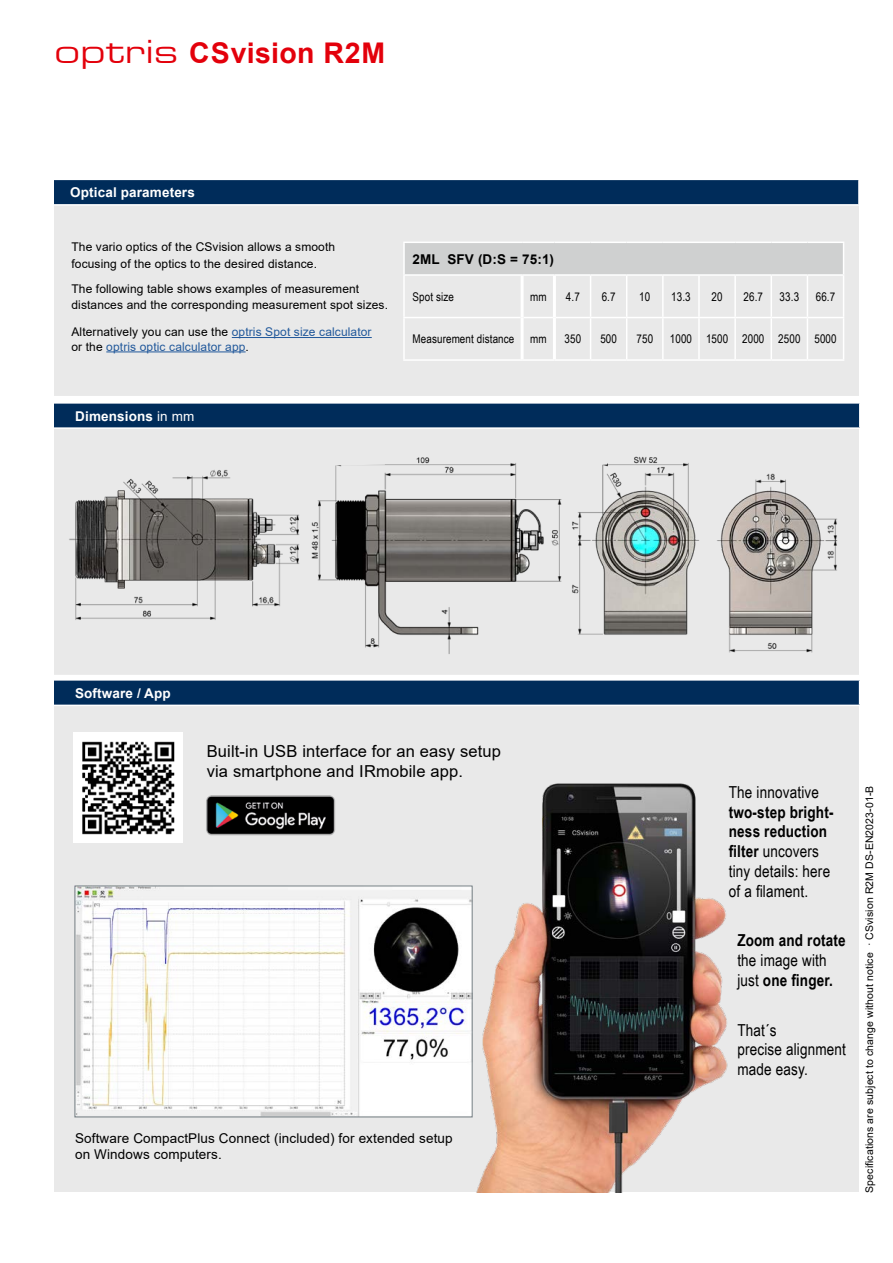
<style>
.page{position:relative;width:893px;height:1263px;background:#fff}
.page>*{position:absolute;margin:0;border:0;box-sizing:border-box;transform-origin:0 0}
.t1{font:700 28.5px "Arial";letter-spacing:.01em;color:#e3000b}
.t2{font:16.5px/19.8px "Arial Narrow";letter-spacing:.01em;color:#000}
.t3{font:16.5px/19.8px "Arial";letter-spacing:.01em;color:#000}
.t4{font:700 16.5px "Arial Narrow";letter-spacing:.01em;color:#000}
.t5{font:13.5px/16.2px "Arial";letter-spacing:.01em;color:#000}
.t6{font:700 13.5px "Arial";letter-spacing:.01em;color:#fff}
.t7{font:700 13.5px "Arial";letter-spacing:.01em;color:#000}
.t8{font:12px/16.5px "Arial";letter-spacing:.01em;color:#000}
.t9{font:12px "Arial Narrow";letter-spacing:.01em;color:#000}
.t10{font:12px/14.4px "Arial";letter-spacing:.01em;color:#22599b}
.t11{font:10.5px "Arial";letter-spacing:.01em;color:#000}
.s1{font-family:"Eurostile Ex Two Normal";font-weight:400;font-size:31.5px}
.s2{color:#000}
.s3{font-weight:400}
.s4{font-weight:700}
</style>
<div class="page">
<div style="left:54px;top:198px;width:805px;height:994px;background:#e9e9e9"></div>
<div style="left:47px;top:675px;width:820px;height:7px;background:#fff"></div>
<div style="left:54px;top:680px;width:806px;height:25px;background:#002c5a"></div>
<hr style="left:54px;top:679px;width:806px;height:2px;background:#fff">
<svg style="left:859px;top:681px;width:1px;height:24px"></svg>
<hr style="left:54px;top:705px;width:806px;height:1px;background:#fff">
<div style="left:54px;top:179px;width:805px;height:26px;background:#002c5a"></div>
<hr style="left:54px;top:179px;width:806px;height:1px;background:#fff">
<hr style="left:858px;top:180px;width:2px;height:24px;background:#fff">
<hr style="left:54px;top:204px;width:806px;height:2px;background:#fff">
<hr style="left:232px;top:337px;width:140px;height:1px;background:#22599b">
<hr style="left:106px;top:351px;width:140px;height:1px;background:#22599b">
<div style="left:404px;top:242px;width:440px;height:33px;background:#cfd0d0"></div>
<hr style="left:590px;top:276px;width:1px;height:41px;background:#fff">
<hr style="left:626px;top:276px;width:1px;height:41px;background:#fff">
<hr style="left:662px;top:276px;width:2px;height:41px;background:#fff">
<hr style="left:698px;top:276px;width:2px;height:41px;background:#fff">
<hr style="left:734px;top:276px;width:2px;height:41px;background:#fff">
<hr style="left:770px;top:276px;width:2px;height:41px;background:#fff">
<hr style="left:807px;top:276px;width:1px;height:41px;background:#fff">
<hr style="left:590px;top:318px;width:1px;height:41px;background:#fff">
<hr style="left:626px;top:318px;width:1px;height:41px;background:#fff">
<hr style="left:662px;top:318px;width:2px;height:41px;background:#fff">
<hr style="left:698px;top:318px;width:2px;height:41px;background:#fff">
<hr style="left:734px;top:318px;width:2px;height:41px;background:#fff">
<hr style="left:770px;top:318px;width:2px;height:41px;background:#fff">
<hr style="left:807px;top:318px;width:1px;height:41px;background:#fff">
<hr style="left:403px;top:317px;width:118px;height:1px;background:#fff">
<hr style="left:556px;top:317px;width:35px;height:1px;background:#fff">
<hr style="left:591px;top:317px;width:36px;height:1px;background:#fff">
<hr style="left:627px;top:317px;width:36px;height:1px;background:#fff">
<hr style="left:663px;top:317px;width:36px;height:1px;background:#fff">
<hr style="left:699px;top:317px;width:36px;height:1px;background:#fff">
<hr style="left:735px;top:317px;width:36px;height:1px;background:#fff">
<hr style="left:771px;top:317px;width:36px;height:1px;background:#fff">
<hr style="left:807px;top:317px;width:37px;height:1px;background:#fff">
<hr style="left:521px;top:276px;width:3px;height:41px;background:#fff">
<hr style="left:553px;top:276px;width:3px;height:41px;background:#fff">
<hr style="left:521px;top:317px;width:3px;height:42px;background:#fff">
<hr style="left:553px;top:317px;width:3px;height:42px;background:#fff">
<hr style="left:403px;top:243px;width:2px;height:31px;background:#fff">
<hr style="left:843px;top:243px;width:1px;height:31px;background:#fff">
<hr style="left:403px;top:242px;width:119px;height:1px;background:#fff">
<hr style="left:522px;top:242px;width:32px;height:1px;background:#fff">
<hr style="left:554px;top:242px;width:37px;height:1px;background:#fff">
<hr style="left:591px;top:242px;width:36px;height:1px;background:#fff">
<hr style="left:627px;top:242px;width:36px;height:1px;background:#fff">
<hr style="left:663px;top:242px;width:36px;height:1px;background:#fff">
<hr style="left:699px;top:242px;width:36px;height:1px;background:#fff">
<hr style="left:735px;top:242px;width:36px;height:1px;background:#fff">
<hr style="left:771px;top:242px;width:36px;height:1px;background:#fff">
<hr style="left:807px;top:242px;width:37px;height:1px;background:#fff">
<hr style="left:403px;top:274px;width:119px;height:2px;background:#fff">
<hr style="left:403px;top:276px;width:2px;height:41px;background:#fff">
<hr style="left:522px;top:274px;width:32px;height:2px;background:#fff">
<hr style="left:554px;top:274px;width:37px;height:2px;background:#fff">
<hr style="left:591px;top:274px;width:36px;height:2px;background:#fff">
<hr style="left:627px;top:274px;width:36px;height:2px;background:#fff">
<hr style="left:663px;top:274px;width:36px;height:2px;background:#fff">
<hr style="left:699px;top:274px;width:36px;height:2px;background:#fff">
<hr style="left:735px;top:274px;width:36px;height:2px;background:#fff">
<hr style="left:771px;top:274px;width:36px;height:2px;background:#fff">
<hr style="left:807px;top:274px;width:37px;height:2px;background:#fff">
<hr style="left:843px;top:276px;width:1px;height:41px;background:#fff">
<hr style="left:403px;top:318px;width:2px;height:41px;background:#fff">
<hr style="left:843px;top:318px;width:1px;height:41px;background:#fff">
<hr style="left:403px;top:359px;width:119px;height:2px;background:#fff">
<hr style="left:522px;top:359px;width:32px;height:2px;background:#fff">
<hr style="left:554px;top:359px;width:37px;height:2px;background:#fff">
<hr style="left:591px;top:359px;width:36px;height:2px;background:#fff">
<hr style="left:627px;top:359px;width:36px;height:2px;background:#fff">
<hr style="left:663px;top:359px;width:36px;height:2px;background:#fff">
<hr style="left:699px;top:359px;width:36px;height:2px;background:#fff">
<hr style="left:735px;top:359px;width:36px;height:2px;background:#fff">
<hr style="left:771px;top:359px;width:36px;height:2px;background:#fff">
<hr style="left:807px;top:359px;width:37px;height:2px;background:#fff">
<div style="left:54px;top:403px;width:806px;height:25px;background:#002c5a"></div>
<svg style="left:859px;top:403px;width:1px;height:24px"></svg>
<hr style="left:54px;top:427px;width:806px;height:2px;background:#fff">
<div style="left:49px;top:396px;width:821px;height:7px;background:#fff"></div>
<img style="left:77px;top:887px;width:393px;height:228px">
<img style="left:206px;top:795px;width:129px;height:41px">
<img style="left:74px;top:733px;width:109px;height:109px">
<img style="left:572px;top:456px;width:128px;height:179px">
<img style="left:69px;top:470px;width:231px;height:150px">
<img style="left:717px;top:473px;width:121px;height:180px">
<img style="left:311px;top:457px;width:251px;height:197px">
<img style="left:476px;top:783px;width:252px;height:409px">
<h1 class="t1" style="left:55px;top:32px;width:332px"><span class="s1">optris</span> CSvision R2M</h1>
<p class="t6" style="left:70px;top:183px;width:126px">Optical parameters</p>
<p class="t8" style="left:71px;top:239px;width:265px">The vario optics of the CSvision allows a smooth focusing of the optics to the desired distance.</p>
<p class="t8" style="left:71px;top:280px;width:318px">The following table shows examples of measurement distances and the corresponding measurement spot sizes.</p>
<p class="t10" style="left:71px;top:325px;width:302px"><span class="s2">Alternatively you can use the</span> optris Spot size calculator <span class="s2">or the</span> optris optic calculator app<span class="s2">.</span></p>
<p class="t6" style="left:75px;top:407px;width:121px">Dimensions <span class="s3">in mm</span></p>
<p class="t7" style="left:412px;top:249px;width:143px">2ML SFV (D:S = 75:1)</p>
<p class="t9" style="left:412px;top:288px;width:43px">Spot size</p>
<p class="t9" style="left:530px;top:288px;width:18px">mm</p>
<p class="t9" style="left:566px;top:288px;width:15px">4.7</p>
<p class="t9" style="left:602px;top:288px;width:15px">6.7</p>
<p class="t9" style="left:639px;top:288px;width:13px">10</p>
<p class="t9" style="left:671px;top:288px;width:21px">13.3</p>
<p class="t9" style="left:712px;top:288px;width:13px">20</p>
<p class="t9" style="left:743px;top:288px;width:21px">26.7</p>
<p class="t9" style="left:780px;top:288px;width:21px">33.3</p>
<p class="t9" style="left:816px;top:288px;width:21px">66.7</p>
<p class="t9" style="left:413px;top:330px;width:103px">Measurement distance</p>
<p class="t9" style="left:530px;top:330px;width:18px">mm</p>
<p class="t9" style="left:565px;top:330px;width:18px">350</p>
<p class="t9" style="left:600px;top:330px;width:18px">500</p>
<p class="t9" style="left:636px;top:330px;width:18px">750</p>
<p class="t9" style="left:670px;top:330px;width:168px">1000 1500 2000 2500 5000</p>
<p class="t6" style="left:75px;top:683px;width:97px">Software / App</p>
<h2 class="t3" style="left:207px;top:741px;width:296px">Built-in USB interface for an easy setup via smartphone and IRmobile app.</h2>
<p class="t5" style="left:75px;top:1130px;width:379px">Software CompactPlus Connect (included) for extended setup on Windows computers.</p>
<h2 class="t2" style="left:729px;top:781px;width:92px">The innovative</h2>
<h2 class="t2" style="left:729px;top:801px;width:106px"><span class="s4">two-step bright&shy;ness reduction filter</span> uncovers tiny details: here of a filament.</h2>
<h2 class="t4" style="left:737px;top:928px;width:110px">Zoom and rotate</h2>
<h2 class="t2" style="left:737px;top:950px;width:97px">the image with just <span class="s4">one finger.</span></h2>
<h2 class="t2" style="left:737px;top:1019px;width:110px">That´s<br>precise alignment made easy.</h2>
<p class="t11" style="left:862px;top:1193px;width:408px;rotate:-90deg">Specifications are subject to change without notice · CSvision R2M DS-EN2023-01-B</p>
</div>
